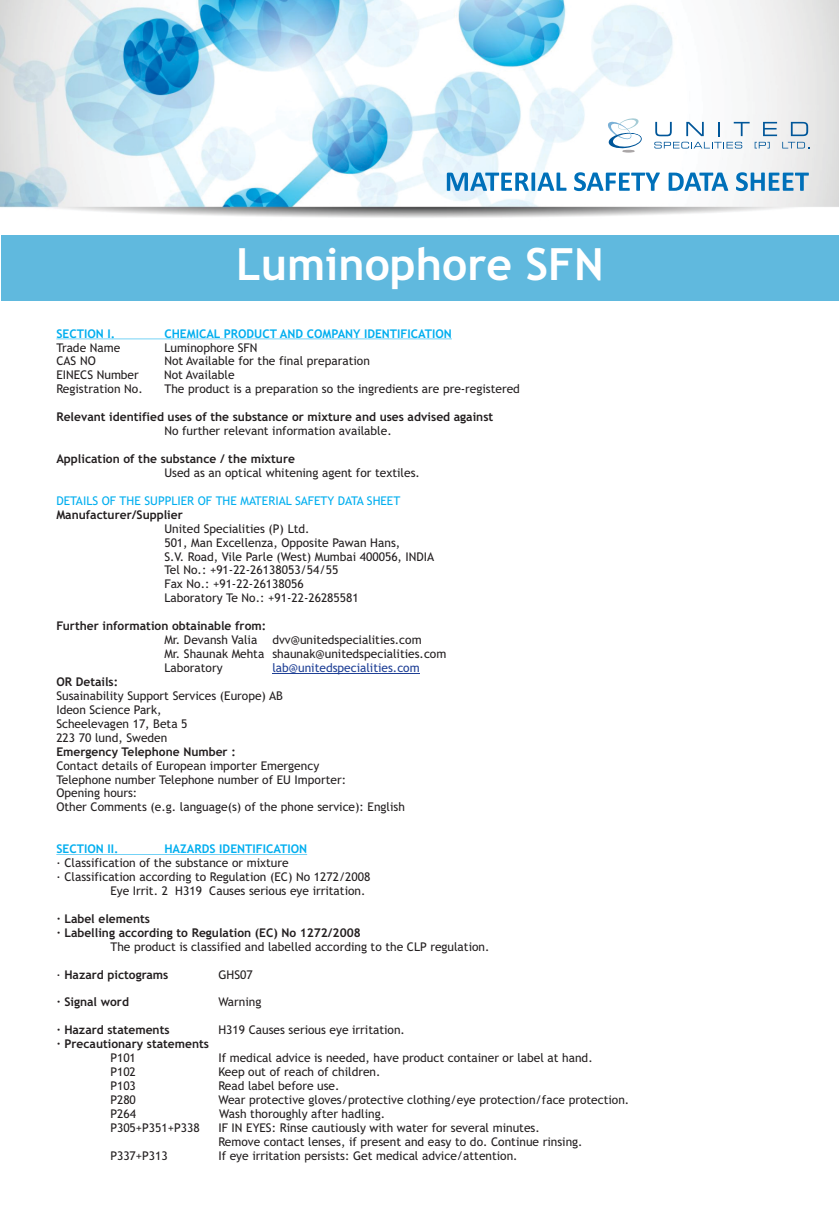
<style>
.page{position:relative;width:839px;height:1209px;background:#fff}
.page>*{position:absolute;margin:0;border:0;box-sizing:border-box;transform-origin:0 0}
.t1{font:700 44.55px "Trebuchet MS";color:#fff}
.t2{font:12px/14px "Trebuchet MS";color:#231f20}
.t3{font:700 12px/14px "Trebuchet MS";color:#231f20}
.t4{font:700 12px "Trebuchet MS";color:#00aeef}
.t5{font:12px "Trebuchet MS";color:#00aeef}
.t6{font:12px "Trebuchet MS";color:#1e3f95}
.s1{font-weight:400}
</style>
<div class="page">
<hr style="left:56px;top:339px;width:396px;height:1px;background:#00aeef">
<hr style="left:56px;top:854px;width:251px;height:1px;background:#00aeef">
<hr style="left:272px;top:673px;width:148px;height:1px;background:#1e3f95">
<img style="left:0;top:0;width:839px;height:301px">
<div style="left:1px;top:235px;width:838px;height:65px;background:#60b9de"></div>
<svg style="left:447px;top:173px;width:119px;height:18px"></svg>
<svg style="left:574px;top:172px;width:86px;height:19px"></svg>
<svg style="left:669px;top:173px;width:59px;height:18px"></svg>
<svg style="left:736px;top:172px;width:73px;height:19px"></svg>
<svg style="left:607px;top:118px;width:35px;height:34px"></svg>
<svg style="left:655px;top:122px;width:17px;height:14px"></svg>
<svg style="left:686px;top:122px;width:18px;height:14px"></svg>
<svg style="left:718px;top:122px;width:2px;height:14px"></svg>
<svg style="left:734px;top:122px;width:16px;height:14px"></svg>
<svg style="left:763px;top:122px;width:14px;height:14px"></svg>
<svg style="left:791px;top:122px;width:17px;height:14px"></svg>
<svg style="left:654px;top:142px;width:88px;height:7px"></svg>
<svg style="left:755px;top:142px;width:15px;height:6px"></svg>
<svg style="left:782px;top:142px;width:27px;height:6px"></svg>
<h1 class="t1" style="left:236px;top:247px;width:369px">Luminophore SFN</h1>
<p class="t4" style="left:56px;top:329px;width:60px">SECTION I.</p>
<p class="t4" style="left:164px;top:329px;width:289px">CHEMICAL PRODUCT AND COMPANY IDENTIFICATION</p>
<p class="t2" style="left:56px;top:341px;width:65px">Trade Name</p>
<p class="t2" style="left:164px;top:341px;width:95px">Luminophore SFN</p>
<p class="t2" style="left:56px;top:355px;width:41px">CAS NO</p>
<p class="t2" style="left:164px;top:355px;width:207px">Not Available for the final preparation</p>
<p class="t2" style="left:56px;top:369px;width:84px">EINECS Number</p>
<p class="t2" style="left:164px;top:369px;width:72px">Not Available</p>
<p class="t2" style="left:56px;top:383px;width:88px">Registration No.</p>
<p class="t2" style="left:164px;top:383px;width:357px">The product is a preparation so the ingredients are pre-registered</p>
<p class="t3" style="left:56px;top:411px;width:438px">Relevant identified uses of the substance or mixture and uses advised against</p>
<p class="t2" style="left:164px;top:425px;width:229px">No further relevant information available.</p>
<p class="t3" style="left:56px;top:453px;width:240px">Application of the substance / the mixture</p>
<p class="t2" style="left:164px;top:467px;width:257px">Used as an optical whitening agent for textiles.</p>
<p class="t3" style="left:56px;top:509px;width:128px">Manufacturer/Supplier</p>
<p class="t2" style="left:164px;top:522px;width:272px">United Specialities (P) Ltd.<br>501, Man Excellenza, Opposite Pawan Hans,<br>S.V. Road, Vile Parle (West) Mumbai 400056, INDIA Tel No.: +91-22-26138053/54/55<br>Fax No.: +91-22-26138056<br>Laboratory Te No.: +91-22-26285581</p>
<p class="t3" style="left:56px;top:620px;width:211px">Further information obtainable from:</p>
<p class="t2" style="left:164px;top:634px;width:94px">Mr. Devansh Valia</p>
<p class="t5" style="left:56px;top:496px;width:345px">DETAILS OF THE SUPPLIER OF THE MATERIAL SAFETY DATA SHEET</p>
<p class="t2" style="left:164px;top:634px;width:283px;text-indent:108px">dvv@unitedspecialities.com<br>Mr. Shaunak Mehta shaunak@unitedspecialities.com<br>Laboratory</p>
<p class="t6" style="left:272px;top:663px;width:149px">lab@unitedspecialities.com</p>
<p class="t3" style="left:56px;top:676px;width:63px">OR Details:</p>
<p class="t2" style="left:56px;top:690px;width:228px">Susainability Support Services (Europe) AB<br>Ideon Science Park,<br>Scheelevagen 17, Beta 5<br>223 70 lund, Sweden</p>
<p class="t3" style="left:56px;top:745px;width:181px">Emergency Telephone Number :</p>
<p class="t2" style="left:56px;top:759px;width:350px">Contact details of European importer Emergency<br>Telephone number Telephone number of EU Importer:<br>Opening hours:<br>Other Comments (e.g. language(s) of the phone service): English</p>
<p class="t4" style="left:56px;top:844px;width:64px">SECTION II.</p>
<p class="t4" style="left:164px;top:844px;width:144px">HAZARDS IDENTIFICATION</p>
<p class="t2" style="left:56px;top:857px;width:234px">· Classification of the substance or mixture</p>
<p class="t2" style="left:56px;top:871px;width:316px">· Classification according to Regulation (EC) No 1272/2008</p>
<p class="t2" style="left:110px;top:885px;width:257px">Eye Irrit. 2 H319 Causes serious eye irritation.</p>
<p class="t3" style="left:56px;top:913px;width:306px">· Label elements<br>· Labelling according to Regulation (EC) No 1272/2008</p>
<p class="t2" style="left:110px;top:940px;width:381px">The product is classified and labelled according to the CLP regulation.</p>
<p class="t3" style="left:56px;top:968px;width:113px"><span class="s1">·</span> Hazard pictograms</p>
<p class="t2" style="left:218px;top:968px;width:36px">GHS07</p>
<p class="t3" style="left:56px;top:996px;width:74px">· Signal word</p>
<p class="t2" style="left:218px;top:996px;width:45px">Warning</p>
<p class="t3" style="left:56px;top:1024px;width:115px">· Hazard statements</p>
<p class="t2" style="left:218px;top:1024px;width:188px">H319 Causes serious eye irritation.</p>
<p class="t3" style="left:56px;top:1038px;width:154px">· Precautionary statements</p>
<p class="t2" style="left:110px;top:1052px;width:27px">P101</p>
<p class="t2" style="left:218px;top:1052px;width:376px">If medical advice is needed, have product container or label at hand.</p>
<p class="t2" style="left:110px;top:1066px;width:27px">P102</p>
<p class="t2" style="left:218px;top:1066px;width:164px">Keep out of reach of children.</p>
<p class="t2" style="left:110px;top:1080px;width:27px">P103</p>
<p class="t2" style="left:218px;top:1080px;width:123px">Read label before use.</p>
<p class="t2" style="left:110px;top:1094px;width:27px">P280</p>
<p class="t2" style="left:218px;top:1094px;width:412px">Wear protective gloves/protective clothing/eye protection/face protection.</p>
<p class="t2" style="left:111px;top:1108px;width:27px">P264</p>
<p class="t2" style="left:219px;top:1108px;width:167px">Wash thoroughly after hadling.</p>
<p class="t2" style="left:110px;top:1122px;width:91px">P305+P351+P338</p>
<p class="t2" style="left:218px;top:1122px;width:366px">IF IN EYES: Rinse cautiously with water for several minutes.<br>Remove contact lenses, if present and easy to do. Continue rinsing.</p>
<p class="t2" style="left:110px;top:1149px;width:59px">P337+P313</p>
<p class="t2" style="left:218px;top:1149px;width:301px">If eye irritation persists: Get medical advice/attention.</p>
</div>
